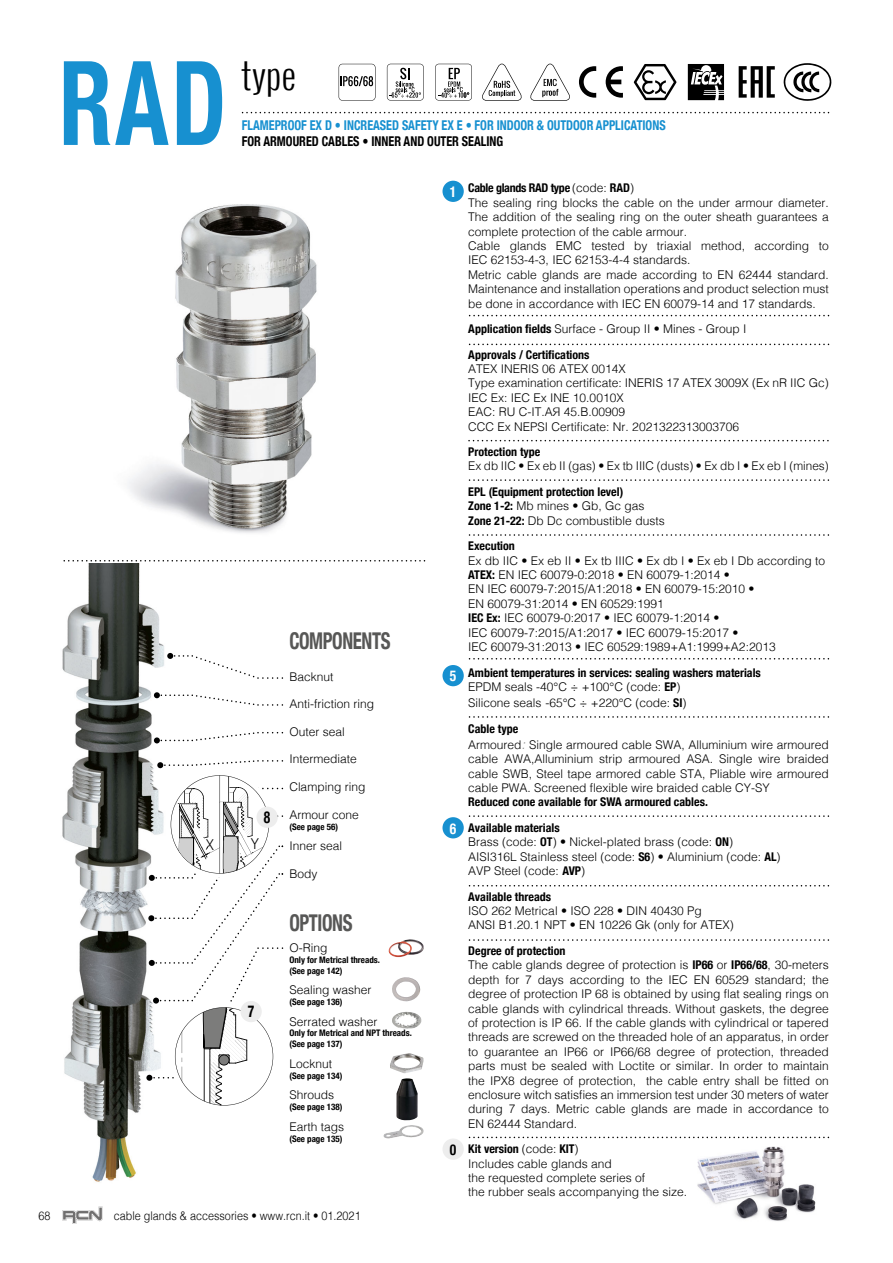
<style>
.page{position:relative;width:893px;height:1263px;background:#fff}
.page>*{position:absolute;margin:0;border:0;box-sizing:border-box;transform-origin:0 0}
.t1{font:700 condensed 117.15px "Helvetica Neue";color:#1790d0;scale:.82 1}
.t2{font:300 36px "Oswald";color:#000}
.t3{font:700 condensed 23.1px "Helvetica Neue";letter-spacing:-.02em;color:#575756;scale:.82 1}
.t4{font:700 condensed 16.5px "Helvetica Neue";color:#000;scale:.82 1}
.t5{font:700 condensed 15px "Helvetica Neue";color:#fff;scale:.9 1}
.t6{font:300 15px "Helvetica";color:#000;scale:.9 1}
.t7{font:700 condensed 15px "Helvetica Neue";color:#000;scale:.9 1}
.t8{font:700 condensed 13.5px "Helvetica Neue";color:#1790d0;scale:.9 1}
.t9{font:700 condensed 13.5px "Helvetica Neue";color:#000;scale:.9 1}
.t10{font:300 12px/14.4px "Helvetica";color:#000}
.t11{font:700 condensed 12px/25.5px "Helvetica Neue";color:#000}
.t12{font:300 12px "Helvetica";color:#000;scale:.9 1}
.t13{font:700 condensed 12px "Helvetica Neue";letter-spacing:-.025em;color:#000}
.t14{font:700 condensed 9px/10.8px "Helvetica Neue";color:#000}
.s1{font-family:"Helvetica";font-weight:300;font-stretch:normal}
.s2{font-family:"Helvetica Neue";font-weight:700;font-stretch:condensed}
.s3{font-style:italic;font-size:13.5px;color:#878787}
</style>
<div class="page">
<img style="left:689px;top:1136px;width:131px;height:85px">
<img style="left:62px;top:563px;width:109px;height:619px">
<svg style="left:469px;top:344px;width:360px;height:1px"></svg>
<svg style="left:469px;top:315px;width:360px;height:1px"></svg>
<svg style="left:468px;top:440px;width:361px;height:1px"></svg>
<svg style="left:469px;top:479px;width:360px;height:2px"></svg>
<svg style="left:469px;top:534px;width:360px;height:2px"></svg>
<svg style="left:469px;top:658px;width:360px;height:2px"></svg>
<svg style="left:469px;top:716px;width:360px;height:2px"></svg>
<svg style="left:469px;top:815px;width:360px;height:2px"></svg>
<svg style="left:469px;top:885px;width:360px;height:2px"></svg>
<svg style="left:469px;top:939px;width:360px;height:2px"></svg>
<svg style="left:469px;top:1137px;width:360px;height:1px"></svg>
<svg style="left:242px;top:112px;width:587px;height:1px"></svg>
<svg style="left:63px;top:560px;width:362px;height:2px"></svg>
<svg style="left:167px;top:653px;width:116px;height:26px"></svg>
<svg style="left:154px;top:692px;width:129px;height:14px"></svg>
<svg style="left:157px;top:760px;width:126px;height:8px"></svg>
<svg style="left:154px;top:732px;width:129px;height:11px"></svg>
<svg style="left:146px;top:775px;width:137px;height:331px"></svg>
<div style="left:256px;top:807px;width:22px;height:21px;background:#ededed;border-radius:50%"></div>
<div style="left:442px;top:181px;width:22px;height:21px;background:#1790d0;border-radius:50%"></div>
<div style="left:442px;top:1139px;width:22px;height:21px;background:#ededed;border-radius:50%"></div>
<div style="left:442px;top:665px;width:22px;height:21px;background:#1790d0;border-radius:50%"></div>
<div style="left:442px;top:817px;width:22px;height:21px;background:#1790d0;border-radius:50%"></div>
<img style="left:128px;top:204px;width:189px;height:329px">
<img style="left:392px;top:977px;width:28px;height:25px">
<img style="left:389px;top:939px;width:35px;height:18px">
<img style="left:392px;top:1011px;width:29px;height:18px">
<img style="left:390px;top:1053px;width:33px;height:20px">
<img style="left:396px;top:1078px;width:22px;height:42px">
<img style="left:384px;top:1125px;width:39px;height:13px">
<svg style="left:482px;top:64px;width:40px;height:37px"></svg>
<svg style="left:339px;top:64px;width:36px;height:37px"></svg>
<svg style="left:530px;top:64px;width:40px;height:37px"></svg>
<svg style="left:387px;top:64px;width:37px;height:37px"></svg>
<svg style="left:435px;top:64px;width:37px;height:37px"></svg>
<svg style="left:579px;top:66px;width:17px;height:32px"></svg>
<svg style="left:606px;top:66px;width:17px;height:32px"></svg>
<svg style="left:688px;top:64px;width:36px;height:36px"></svg>
<svg style="left:634px;top:64px;width:42px;height:36px"></svg>
<svg style="left:739px;top:66px;width:36px;height:32px"></svg>
<svg style="left:783px;top:63px;width:48px;height:38px"></svg>
<svg style="left:62px;top:1207px;width:41px;height:17px"></svg>
<img style="left:179px;top:805px;width:66px;height:68px">
<img style="left:210px;top:1008px;width:35px;height:57px">
<h1 class="t1" style="left:59px;top:32px;width:206px">RAD</h1>
<h2 class="t2" style="left:241px;top:51px;width:56px">type</h2>
<p class="t8" style="left:242px;top:117px;width:472px">FLAMEPROOF EX D • INCREASED SAFETY EX E • FOR INDOOR &amp; OUTDOOR APPLICATIONS</p>
<p class="t9" style="left:242px;top:133px;width:292px">FOR ARMOURED CABLES • INNER AND OUTER SEALING</p>
<h3 class="t4" style="left:264px;top:807px;width:9px">8</h3>
<p class="t6" style="left:206px;top:838px;width:11px">X</p>
<p class="t6" style="left:251px;top:837px;width:11px">Y</p>
<h3 class="t4" style="left:248px;top:1001px;width:9px">7</h3>
<h3 class="t3" style="left:289px;top:627px;width:125px">COMPONENTS</h3>
<p class="t10" style="left:289px;top:670px;width:46px">Backnut</p>
<p class="t10" style="left:289px;top:698px;width:86px">Anti-friction ring</p>
<p class="t10" style="left:289px;top:725px;width:57px">Outer seal</p>
<p class="t10" style="left:289px;top:753px;width:69px">Intermediate</p>
<p class="t10" style="left:289px;top:781px;width:77px">Clamping ring</p>
<p class="t10" style="left:289px;top:808px;width:71px">Armour cone</p>
<p class="t14" style="left:289px;top:821px;width:50px">(See page 56)</p>
<p class="t10" style="left:289px;top:840px;width:54px">Inner seal</p>
<p class="t10" style="left:289px;top:867px;width:30px">Body</p>
<h3 class="t3" style="left:289px;top:909px;width:79px">OPTIONS</h3>
<p class="t10" style="left:289px;top:942px;width:40px">O-Ring</p>
<p class="t14" style="left:289px;top:954px;width:92px">Only for Metrical threads. (See page 142)</p>
<p class="t10" style="left:289px;top:984px;width:84px">Sealing washer</p>
<p class="t14" style="left:289px;top:996px;width:55px">(See page 136)</p>
<p class="t10" style="left:289px;top:1015px;width:90px">Serrated washer</p>
<p class="t14" style="left:289px;top:1028px;width:124px">Only for Metrical and NPT threads. (See page 137)</p>
<p class="t10" style="left:289px;top:1057px;width:44px">Locknut</p>
<p class="t14" style="left:289px;top:1070px;width:55px">(See page 134)</p>
<p class="t10" style="left:289px;top:1089px;width:46px">Shrouds</p>
<p class="t14" style="left:289px;top:1101px;width:55px">(See page 138)</p>
<p class="t10" style="left:289px;top:1120px;width:56px">Earth tags</p>
<p class="t14" style="left:289px;top:1133px;width:55px">(See page 135)</p>
<p class="t12" style="left:39px;top:1211px;width:15px">68</p>
<p class="t12" style="left:114px;top:1211px;width:276px">cable glands &amp; accessories • www.rcn.it • 01.2021</p>
<p class="t5" style="left:450px;top:183px;width:9px">1</p>
<p class="t5" style="left:450px;top:667px;width:9px">5</p>
<p class="t5" style="left:450px;top:819px;width:9px">6</p>
<p class="t7" style="left:450px;top:1140px;width:9px">0</p>
<p class="t13" style="left:468px;top:181px;width:167px">Cable glands RAD type <span class="s1">(code:</span> RAD<span class="s1">)</span></p>
<p class="t10" style="left:468px;top:196px;width:362px">The sealing ring blocks the cable on the under armour diameter.<br>The addition of the sealing ring on the outer sheath guarantees a complete protection of the cable armour.<br>Cable glands EMC tested by triaxial method, according to IEC 62153-4-3, IEC 62153-4-4 standards.<br>Metric cable glands are made according to EN 62444 standard.<br>Maintenance and installation operations and product selection must be done in accordance with IEC EN 60079-14 and 17 standards.</p>
<p class="t10" style="left:468px;top:323px;width:280px"><span class="s2">Application fields</span> Surface - Group II • Mines - Group I</p>
<p class="t11" style="left:468px;top:341px;width:123px">Approvals / Certifications</p>
<p class="t10" style="left:468px;top:363px;width:362px">ATEX INERIS 06 ATEX 0014X<br>Type examination certificate: INERIS 17 ATEX 3009X (Ex nR IIC Gc)<br>IEC Ex: IEC Ex INE 10.0010X<br>EAC: RU C-IT.AЯ 45.B.00909<br>CCC Ex NEPSI Certificate: Nr. 2021322313003706</p>
<p class="t11" style="left:468px;top:439px;width:74px">Protection type</p>
<p class="t10" style="left:468px;top:460px;width:362px">Ex db IIC • Ex eb II (gas) • Ex tb IIIC (dusts) • Ex db I • Ex eb I (mines)</p>
<p class="t11" style="left:468px;top:479px;width:156px">EPL (Equipment protection level)</p>
<p class="t10" style="left:468px;top:500px;width:198px"><span class="s2">Zone 1-2:</span> Mb mines • Gb, Gc gas<br><span class="s2">Zone 21-22:</span> Db Dc combustible dusts</p>
<p class="t11" style="left:468px;top:533px;width:48px">Execution</p>
<p class="t10" style="left:468px;top:554px;width:358px">Ex db IIC • Ex eb II • Ex tb IIIC • Ex db I • Ex eb I Db according to <span class="s2">ATEX:</span> EN IEC 60079-0:2018 • EN 60079-1:2014 •<br>EN IEC 60079-7:2015/A1:2018 • EN 60079-15:2010 •<br>EN 60079-31:2014 • EN 60529:1991<br><span class="s2">IEC Ex:</span> IEC 60079-0:2017 • IEC 60079-1:2014 •<br>IEC 60079-7:2015/A1:2017 • IEC 60079-15:2017 •<br>IEC 60079-31:2013 • IEC 60529:1989+A1:1999+A2:2013</p>
<p class="t11" style="left:468px;top:659px;width:294px">Ambient temperatures in services: sealing washers materials</p>
<p class="t10" style="left:468px;top:680px;width:220px;line-height:16.2px">EPDM seals -40°C ÷ +100°C (code: <span class="s2">EP</span>)<br>Silicone seals -65°C ÷ +220°C (code: <span class="s2">SI</span>)</p>
<p class="t11" style="left:468px;top:716px;width:51px">Cable type</p>
<p class="t10" style="left:468px;top:738px;width:362px;text-align:justify">Armoured<span class="s3">:</span> Single armoured cable SWA, Alluminium wire armoured cable AWA,Alluminium strip armoured ASA. Single wire braided cable SWB, Steel tape armored cable STA, Pliable wire armoured cable PWA. Screened flexible wire braided cable CY-SY</p>
<p class="t11" style="left:468px;top:789px;width:241px">Reduced cone available for SWA armoured cables.<br>Available materials</p>
<p class="t10" style="left:468px;top:836px;width:314px">Brass (code: <span class="s2">OT</span>) • Nickel-plated brass (code: <span class="s2">ON</span>)<br>AISI316L Stainless steel (code: <span class="s2">S6</span>) • Aluminium (code: <span class="s2">AL</span>)<br>AVP Steel (code: <span class="s2">AVP</span>)</p>
<p class="t11" style="left:468px;top:884px;width:84px">Available threads</p>
<p class="t10" style="left:468px;top:905px;width:267px">ISO 262 Metrical • ISO 228 • DIN 40430 Pg<br>ANSI B1.20.1 NPT • EN 10226 Gk (only for ATEX)</p>
<p class="t11" style="left:468px;top:938px;width:99px">Degree of protection</p>
<p class="t10" style="left:468px;top:959px;width:362px;text-align:justify">The cable glands degree of protection is <span class="s2">IP66</span> or <span class="s2">IP66/68</span>, 30-meters depth for 7 days according to the IEC EN 60529 standard; the degree of protection IP 68 is obtained by using flat sealing rings on cable glands with cylindrical threads. Without gaskets, the degree of protection is IP 66. If the cable glands with cylindrical or tapered threads are screwed on the threaded hole of an apparatus, in order to guarantee an IP66 or IP66/68 degree of protection, threaded parts must be sealed with Loctite or similar. In order to maintain the IPX8 degree of protection, the cable entry shall be fitted on enclosure witch satisfies an immersion test under 30 meters of water during 7 days. Metric cable glands are made in accordance to EN 62444 Standard.</p>
<p class="t11" style="left:468px;top:1136px;width:112px">Kit version <span class="s1">(code:</span> KIT<span class="s1">)</span></p>
<p class="t10" style="left:468px;top:1157px;width:220px">Includes cable glands and<br>the requested complete series of<br>the rubber seals accompanying the size.</p>
</div>
